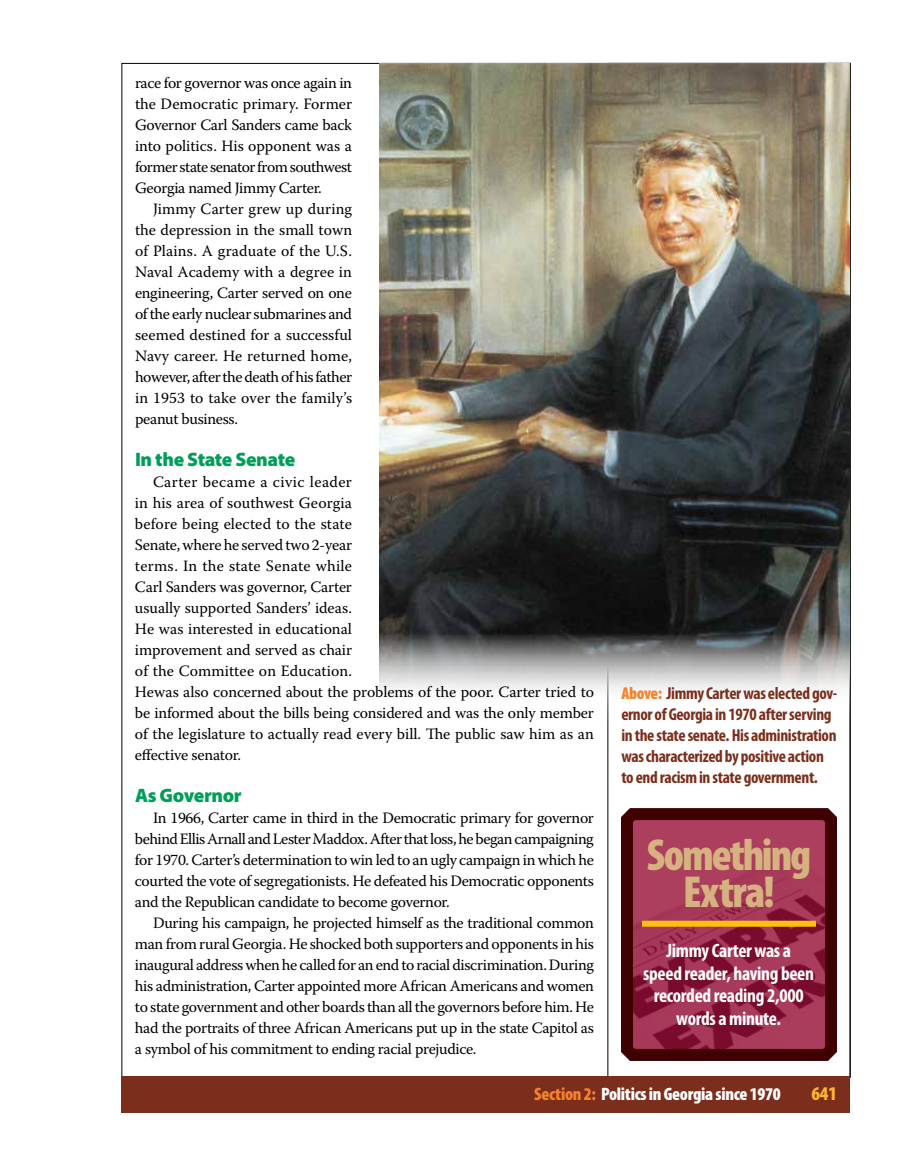
<style>
.page{position:relative;width:918px;height:1175px;background:#fff}
.page>*{position:absolute;margin:0;border:0;box-sizing:border-box;transform-origin:0 0}
.t1{font:900 condensed 45px/37.5px "Myriad Pro";letter-spacing:-.045em;color:#d5b280;text-align:center}
.t2{font:700 condensed 19.5px/22.5px "Myriad Pro";letter-spacing:-.015em;color:#fff;text-align:center}
.t3{font:900 19.5px "Myriad Pro";letter-spacing:-.02em;color:#009e59}
.t4{font:900 condensed 19.5px "Myriad Pro";color:#fcb333}
.t5{font:900 condensed 18px "Myriad Pro";letter-spacing:-.015em;color:#fff}
.t6{font:700 condensed 17.25px/21px "Myriad Pro";letter-spacing:-.02em;color:#7b2e1b}
.t7{font:15.75px/21px "Warnock Pro";letter-spacing:-.005em;color:#000;text-align:justify}
.s1{font-weight:900;color:#f5822d}
.s2{color:#f5822d}
</style>
<div class="page">
<img style="left:379px;top:64px;width:471px;height:641px">
<div style="left:122px;top:1076px;width:728px;height:36px;background:#7b2e1b"></div>
<img style="left:634px;top:821px;width:190px;height:226px">
<div style="left:621px;top:808px;width:216px;height:252px;border:12px solid #3e0000;border-radius:5px"></div>
<div style="left:642px;top:920px;width:174px;height:6px;background:#fec00f"></div>
<p class="t7" style="left:135px;top:72px;width:219px">race for governor was once again in the Democratic primary. Former Governor Carl Sanders came back into politics. His opponent was a former state senator from southwest Georgia named Jimmy Carter.</p>
<p class="t7" style="left:135px;top:198px;width:219px;text-indent:18px">Jimmy Carter grew up during the depression in the small town of Plains. A graduate of the U.S.<br>Naval Academy with a degree in engineering, Carter served on one of the early nuclear submarines and seemed destined for a successful Navy career. He returned home, however, after the death of his father in 1953 to take over the family’s peanut business.</p>
<p class="t3" style="left:135px;top:446px;width:162px">In the State Senate</p>
<p class="t7" style="left:135px;top:471px;width:461px;text-align:left;text-indent:18px">Carter became a civic leader<br>in his area of southwest Georgia<br>before being elected to the state<br>Senate, where he served two 2-year<br>terms. In the state Senate while<br>Carl Sanders was governor, Carter<br>usually supported Sanders’ ideas.<br>He was interested in educational<br>improvement and served as chair<br>of the Committee on Education.<br>Hewas also concerned about the problems of the poor. Carter tried to be informed about the bills being considered and was the only member of the legislature to actually read every bill. The public saw him as an effective senator.</p>
<p class="t3" style="left:135px;top:782px;width:108px">As Governor</p>
<p class="t7" style="left:135px;top:807px;width:461px;text-indent:18px">In 1966, Carter came in third in the Democratic primary for governor behind Ellis Arnall and Lester Maddox. After that loss, he began campaigning for 1970. Carter’s determination to win led to an ugly campaign in which he courted the vote of segregationists. He defeated his Democratic opponents and the Republican candidate to become governor.</p>
<p class="t7" style="left:135px;top:912px;width:461px;text-indent:18px">During his campaign, he projected himself as the traditional common man from rural Georgia. He shocked both supporters and opponents in his inaugural address when he called for an end to racial discrimination. During his administration, Carter appointed more African Americans and women to state government and other boards than all the governors before him. He had the portraits of three African Americans put up in the state Capitol as a symbol of his commitment to ending racial prejudice.</p>
<p class="t6" style="left:621px;top:682px;width:217px"><span class="s1">Above:</span> Jimmy Carter was elected gov&shy;ernor of Georgia in 1970 after serving in the state senate. His administration was characterized by positive action to end racism in state government.</p>
<h1 class="t1" style="left:647px;top:834px;width:166px">Something<br>Extra!</h1>
<p class="t2" style="left:643px;top:938px;width:172px">Jimmy Carter was a<br>speed reader, having been recorded reading 2,000 words a minute.</p>
<p class="t5" style="left:534px;top:1082px;width:248px"><span class="s2">Section 2:</span> Politics in Georgia since 1970</p>
<p class="t4" style="left:812px;top:1080px;width:27px">641</p>
</div>
